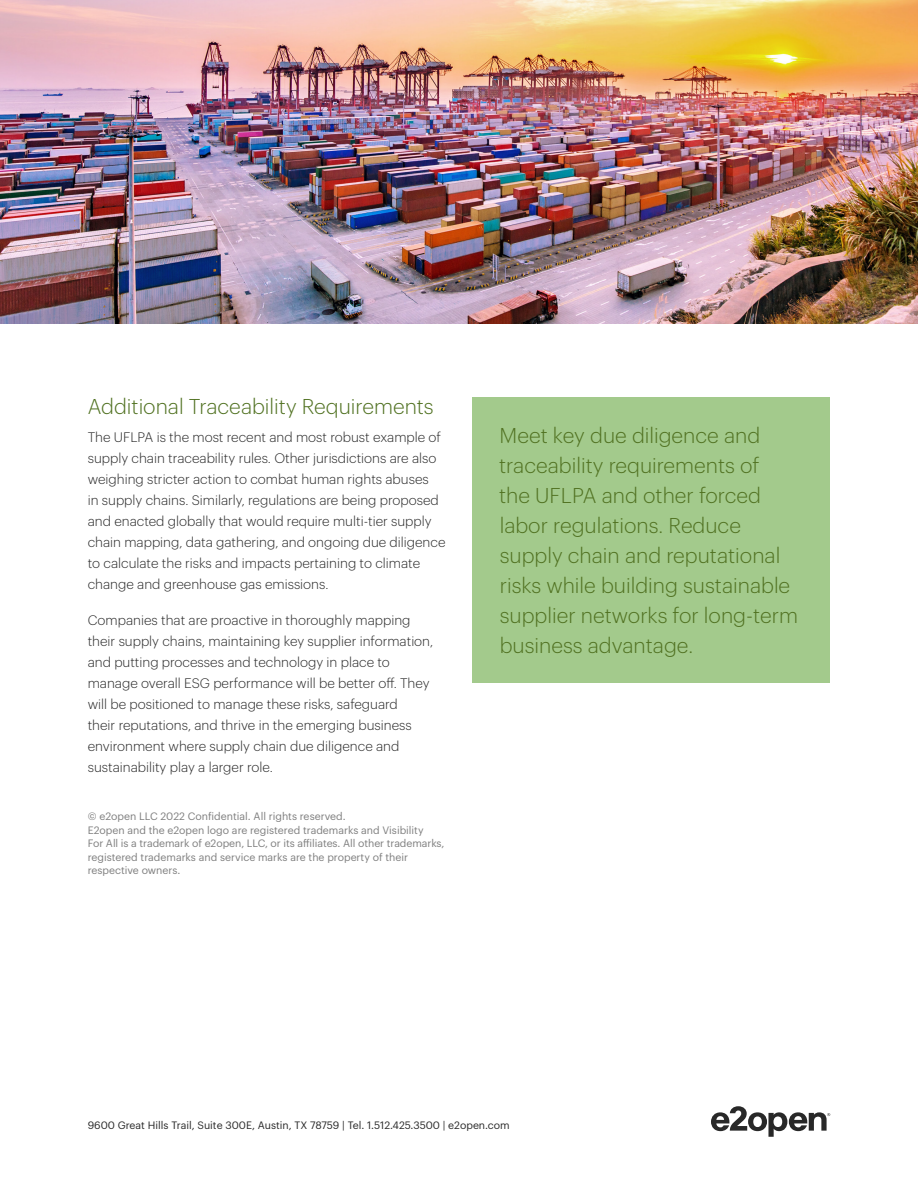
<style>
.page{position:relative;width:918px;height:1188px;background:#fff}
.page>*{position:absolute;margin:0;border:0;box-sizing:border-box;transform-origin:0 0}
.t1{font:300 21px/30px "Graphik";color:#517222}
.t2{font:300 13.5px/21px "Graphik";color:#282828}
.Disclaimer{font:10.5px/13.5px "Graphik";color:#7e7e7e}
.t3{font:10.5px "Graphik";color:#282828}
</style>
<div class="page">
<svg style="left:711px;top:1106px;width:119px;height:31px"></svg>
<div style="left:472px;top:397px;width:358px;height:285px;background:#a3ca8c"></div>
<img style="left:0;top:0;width:918px;height:324px">
<h2 class="t1" style="left:88px;top:390px;width:347px">Additional Traceability Requirements</h2>
<p class="t2" style="left:88px;top:425px;width:359px">The UFLPA is the most recent and most robust example of supply chain traceability rules. Other jurisdictions are also weighing stricter action to combat human rights abuses<br>in supply chains. Similarly, regulations are being proposed and enacted globally that would require multi-tier supply chain mapping, data gathering, and ongoing due diligence to calculate the risks and impacts pertaining to climate change and greenhouse gas emissions.</p>
<p class="t2" style="left:88px;top:608px;width:347px">Companies that are proactive in thoroughly mapping their supply chains, maintaining key supplier information, and putting processes and technology in place to manage overall ESG performance will be better off. They will be positioned to manage these risks, safeguard<br>their reputations, and thrive in the emerging business environment where supply chain due diligence and sustainability play a larger role.</p>
<p class="Disclaimer" style="left:88px;top:809px;width:358px">© e2open LLC 2022 Confidential. All rights reserved.<br>E2open and the e2open logo are registered trademarks and Visibility<br>For All is a trademark of e2open, LLC, or its affiliates. All other trademarks, registered trademarks and service marks are the property of their respective owners.</p>
<h2 class="t1" style="left:499px;top:418px;width:300px">Meet key due diligence and traceability requirements of<br>the UFLPA and other forced labor regulations. Reduce supply chain and reputational risks while building sustainable supplier networks for long-term business advantage.</h2>
<p class="t3" style="left:88px;top:1118px;width:424px">9600 Great Hills Trail, Suite 300E, Austin, TX 78759 | Tel. 1.512.425.3500 | e2open.com</p>
</div>
